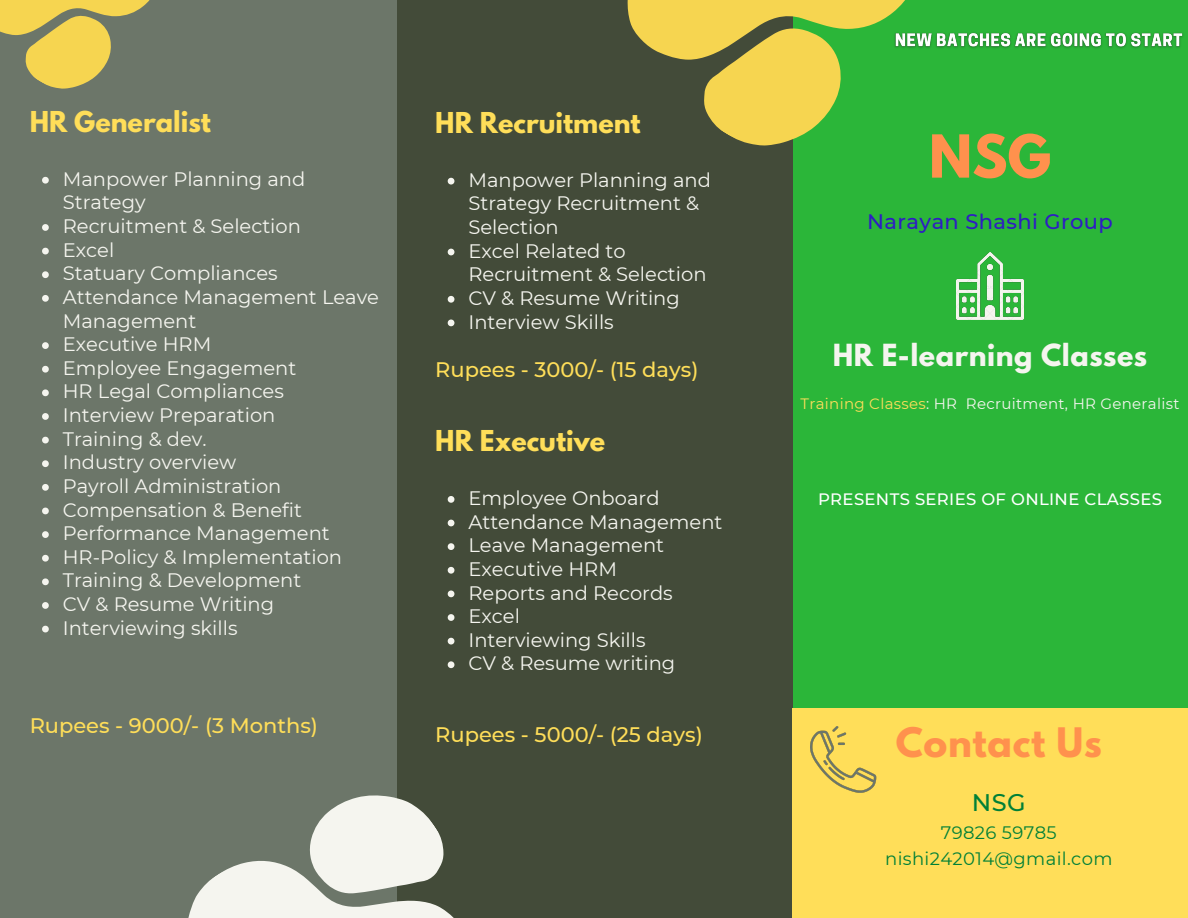
<style>
.page{position:relative;width:1188px;height:918px;background:#2bb639}
.page>*{position:absolute;margin:0;border:0;box-sizing:border-box;transform-origin:0 0}
.t1{font:700 52.5px "League Spartan";color:#ff914d}
.t2{font:700 36px "League Spartan";letter-spacing:.02em;color:#ff914d}
.t3{font:700 27px "League Spartan";letter-spacing:.02em;color:#f5f5ef}
.t4{font:700 25.5px "League Spartan";color:#ffde59}
.t5{font:500 24px "Montserrat";color:#008037}
.t6{font:500 21px "Montserrat";color:#ffde59}
.t7{font:500 21px "Montserrat";letter-spacing:.02em;color:#2f1cc4}
.t8{font:19.5px/23.7px "Montserrat";color:#f5f5ef}
.t9{font:18px/25.8px "Montserrat";letter-spacing:.02em;color:#008037;text-align:center}
.t10{font:500 16.5px "Montserrat";letter-spacing:.02em;color:#fff}
.t11{font:15px "Montserrat";letter-spacing:.02em;color:#f5f5ef}
.s1{color:#ffde59}
</style>
<div class="page">
<div style="left:396px;top:0;width:397px;height:918px;background:#434b39"></div>
<div style="left:792px;top:708px;width:396px;height:210px;background:#ffde59"></div>
<div style="left:0;top:0;width:397px;height:918px;background:#6c7669"></div>
<svg style="left:627px;top:0;width:278px;height:146px;fill:#f6d550"></svg>
<svg style="left:0;top:0;width:150px;height:89px"></svg>
<svg style="left:188px;top:795px;width:266px;height:123px;fill:#f5f5ef"></svg>
<img style="left:956px;top:252px;width:68px;height:68px">
<img style="left:810px;top:726px;width:66px;height:67px">
<svg style="left:42px;top:177px;width:7px;height:7px"></svg>
<svg style="left:42px;top:224px;width:7px;height:7px"></svg>
<svg style="left:42px;top:248px;width:7px;height:6px"></svg>
<svg style="left:42px;top:271px;width:7px;height:7px"></svg>
<svg style="left:42px;top:295px;width:7px;height:7px"></svg>
<svg style="left:42px;top:342px;width:7px;height:7px"></svg>
<svg style="left:42px;top:366px;width:7px;height:7px"></svg>
<svg style="left:42px;top:389px;width:7px;height:7px"></svg>
<svg style="left:42px;top:413px;width:7px;height:7px"></svg>
<svg style="left:42px;top:437px;width:7px;height:6px"></svg>
<svg style="left:42px;top:460px;width:7px;height:7px"></svg>
<svg style="left:42px;top:484px;width:7px;height:7px"></svg>
<svg style="left:42px;top:508px;width:7px;height:6px"></svg>
<svg style="left:42px;top:531px;width:7px;height:7px"></svg>
<svg style="left:42px;top:555px;width:7px;height:7px"></svg>
<svg style="left:42px;top:578px;width:7px;height:7px"></svg>
<svg style="left:42px;top:602px;width:7px;height:7px"></svg>
<svg style="left:42px;top:626px;width:7px;height:6px"></svg>
<svg style="left:448px;top:178px;width:6px;height:7px"></svg>
<svg style="left:448px;top:249px;width:6px;height:6px"></svg>
<svg style="left:448px;top:296px;width:6px;height:7px"></svg>
<svg style="left:448px;top:320px;width:6px;height:6px"></svg>
<svg style="left:448px;top:496px;width:6px;height:7px"></svg>
<svg style="left:448px;top:520px;width:6px;height:6px"></svg>
<svg style="left:448px;top:543px;width:6px;height:7px"></svg>
<svg style="left:448px;top:567px;width:6px;height:7px"></svg>
<svg style="left:448px;top:591px;width:6px;height:6px"></svg>
<svg style="left:448px;top:614px;width:6px;height:7px"></svg>
<svg style="left:448px;top:638px;width:6px;height:7px"></svg>
<svg style="left:448px;top:661px;width:6px;height:7px"></svg>
<img style="left:890px;top:28px;width:293px;height:29px">
<p class="t4" style="left:30px;top:109px;width:183px">HR Generalist</p>
<p class="t8" style="left:63px;top:167px;width:244px">Manpower Planning and<br>Strategy</p>
<p class="t8" style="left:63px;top:214px;width:240px">Recruitment &amp; Selection</p>
<p class="t8" style="left:63px;top:238px;width:53px">Excel</p>
<p class="t8" style="left:63px;top:261px;width:217px">Statuary Compliances</p>
<p class="t8" style="left:63px;top:285px;width:318px">Attendance Management Leave<br>Management</p>
<p class="t8" style="left:63px;top:332px;width:150px">Executive HRM</p>
<p class="t8" style="left:63px;top:356px;width:235px">Employee Engagement</p>
<p class="t8" style="left:63px;top:380px;width:223px">HR Legal Compliances</p>
<p class="t8" style="left:63px;top:403px;width:214px">Interview Preparation</p>
<p class="t8" style="left:63px;top:427px;width:145px">Training &amp; dev.</p>
<p class="t8" style="left:63px;top:450px;width:175px">Industry overview</p>
<p class="t8" style="left:63px;top:474px;width:220px">Payroll Administration</p>
<p class="t8" style="left:63px;top:498px;width:241px">Compensation &amp; Benefit</p>
<p class="t8" style="left:63px;top:521px;width:269px">Performance Management</p>
<p class="t8" style="left:63px;top:545px;width:281px">HR-Policy &amp; Implementation</p>
<p class="t8" style="left:63px;top:569px;width:240px">Training &amp; Development</p>
<p class="t8" style="left:63px;top:592px;width:213px">CV &amp; Resume Writing</p>
<p class="t8" style="left:63px;top:616px;width:176px">Interviewing skills</p>
<p class="t6" style="left:30px;top:712px;width:290px">Rupees - 9000/- (3 Months)</p>
<p class="t4" style="left:435px;top:110px;width:207px">HR Recruitment</p>
<p class="t8" style="left:468px;top:168px;width:244px">Manpower Planning and<br>Strategy Recruitment &amp;<br>Selection</p>
<p class="t8" style="left:468px;top:239px;width:240px">Excel Related to<br>Recruitment &amp; Selection</p>
<p class="t8" style="left:468px;top:286px;width:213px">CV &amp; Resume Writing</p>
<p class="t8" style="left:468px;top:310px;width:147px">Interview Skills</p>
<p class="t6" style="left:435px;top:357px;width:265px">Rupees - 3000/- (15 days)</p>
<p class="t4" style="left:435px;top:428px;width:171px">HR Executive</p>
<p class="t8" style="left:468px;top:486px;width:193px">Employee Onboard</p>
<p class="t8" style="left:468px;top:510px;width:256px">Attendance Management</p>
<p class="t8" style="left:468px;top:533px;width:197px">Leave Management</p>
<p class="t8" style="left:468px;top:557px;width:150px">Executive HRM</p>
<p class="t8" style="left:468px;top:581px;width:206px">Reports and Records</p>
<p class="t8" style="left:468px;top:604px;width:53px">Excel</p>
<p class="t8" style="left:468px;top:628px;width:179px">Interviewing Skills</p>
<p class="t8" style="left:468px;top:652px;width:208px">CV &amp; Resume writing</p>
<p class="t6" style="left:435px;top:722px;width:269px">Rupees - 5000/- (25 days)</p>
<p class="t1" style="left:929px;top:130px;width:124px">NSG</p>
<p class="t7" style="left:867px;top:209px;width:247px">Narayan Shashi Group</p>
<p class="t3" style="left:833px;top:342px;width:316px">HR E-learning Classes</p>
<p class="t11" style="left:801px;top:394px;width:380px"><span class="s1">Training Classes</span>: HR Recruitment, HR Generalist</p>
<p class="t10" style="left:818px;top:489px;width:345px">PRESENTS SERIES OF ONLINE CLASSES</p>
<p class="t2" style="left:896px;top:725px;width:208px">Contact Us</p>
<p class="t5" style="left:972px;top:788px;width:55px">NSG</p>
<p class="t9" style="left:885px;top:820px;width:229px">79826 59785 nishi242014@gmail.com</p>
</div>
